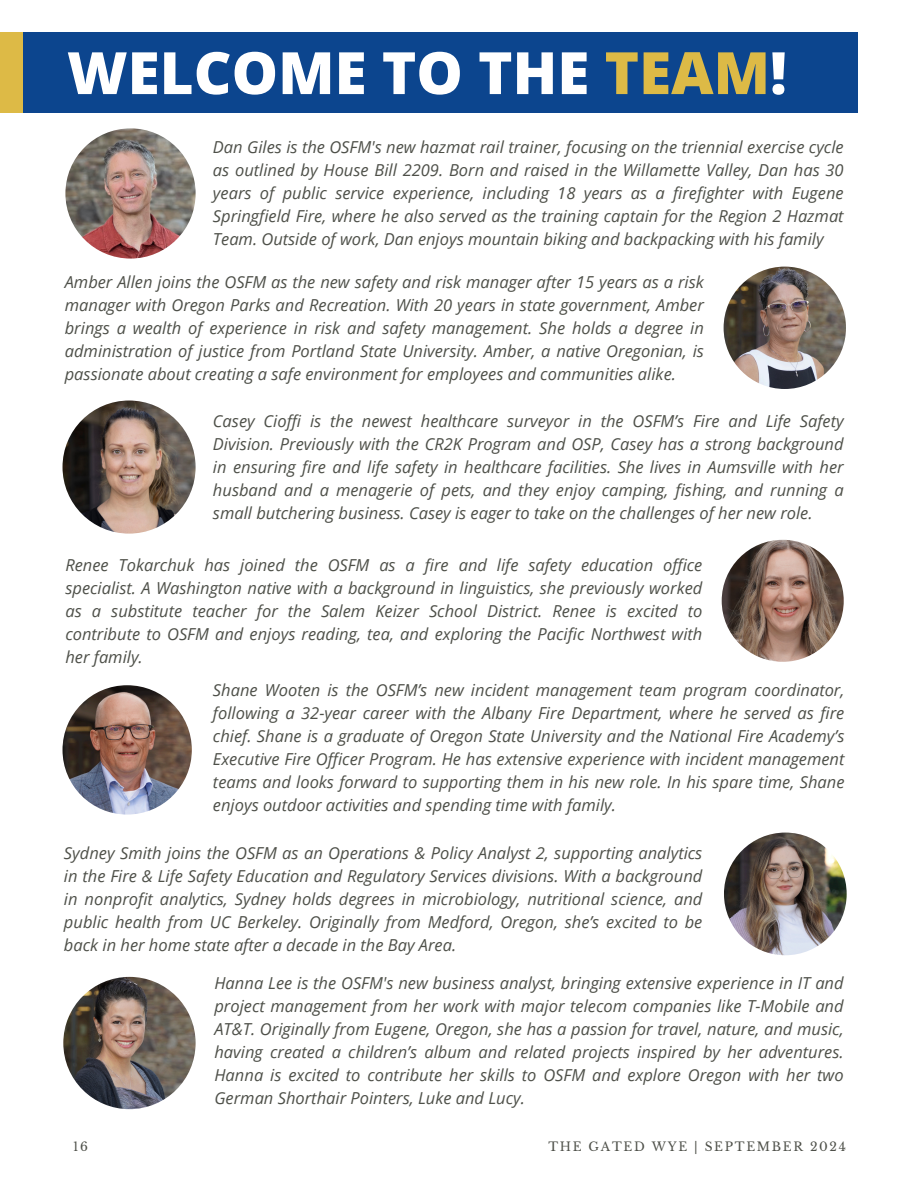
<style>
.page{position:relative;width:918px;height:1188px;background:#fff}
.page>*{position:absolute;margin:0;border:0;box-sizing:border-box;transform-origin:0 0}
.t1{font:800 58.35px "Open Sans";color:#fff}
.t2{font:italic 16.5px/23px "Open Sans";color:#4e5049;text-align:justify}
.t3{font:12.15px "Libre Baskerville";letter-spacing:.14em;color:#4e5049}
.s1{color:#ddba46}
</style>
<div class="page">
<div style="left:0;top:32px;width:858px;height:80px;background:#0c458e"></div>
<div style="left:0;top:32px;width:22px;height:80px;background:#ddba46"></div>
<img style="left:65px;top:128px;width:131px;height:131px;border-radius:50%">
<img style="left:724px;top:267px;width:122px;height:122px;border-radius:50%">
<img style="left:63px;top:401px;width:133px;height:133px;border-radius:50%">
<img style="left:722px;top:540px;width:122px;height:122px;border-radius:50%">
<img style="left:63px;top:685px;width:129px;height:130px;border-radius:50%">
<img style="left:724px;top:833px;width:123px;height:122px;border-radius:50%">
<img style="left:63px;top:977px;width:133px;height:132px;border-radius:50%">
<p class="t1" style="left:67px;top:32px;width:722px">WELCOME TO THE <span class="s1">TEAM</span>!</p>
<p class="t2" style="left:213px;top:136px;width:632px">Dan Giles is the OSFM's new hazmat rail trainer, focusing on the triennial exercise cycle as outlined by House Bill 2209. Born and raised in the Willamette Valley, Dan has 30 years of public service experience, including 18 years as a firefighter with Eugene Springfield Fire, where he also served as the training captain for the Region 2 Hazmat Team. Outside of work, Dan enjoys mountain biking and backpacking with his family</p>
<p class="t2" style="left:65px;top:270px;width:641px">Amber Allen joins the OSFM as the new safety and risk manager after 15 years as a risk manager with Oregon Parks and Recreation. With 20 years in state government, Amber brings a wealth of experience in risk and safety management. She holds a degree in administration of justice from Portland State University. Amber, a native Oregonian, is passionate about creating a safe environment for employees and communities alike.</p>
<h2 class="t2" style="left:213px;top:409px;width:632px">Casey Cioffi is the newest healthcare surveyor in the OSFM’s Fire and Life Safety Division. Previously with the CR2K Program and OSP, Casey has a strong background in ensuring fire and life safety in healthcare facilities. She lives in Aumsville with her husband and a menagerie of pets, and they enjoy camping, fishing, and running a small butchering business. Casey is eager to take on the challenges of her new role.</h2>
<h2 class="t2" style="left:65px;top:553px;width:639px">Renee Tokarchuk has joined the OSFM as a fire and life safety education office specialist. A Washington native with a background in linguistics, she previously worked as a substitute teacher for the Salem Keizer School District. Renee is excited to contribute to OSFM and enjoys reading, tea, and exploring the Pacific Northwest with her family.</h2>
<p class="t2" style="left:213px;top:678px;width:633px">Shane Wooten is the OSFM’s new incident management team program coordinator, following a 32-year career with the Albany Fire Department, where he served as fire chief. Shane is a graduate of Oregon State University and the National Fire Academy’s Executive Fire Officer Program. He has extensive experience with incident management teams and looks forward to supporting them in his new role. In his spare time, Shane enjoys outdoor activities and spending time with family.</p>
<p class="t2" style="left:64px;top:841px;width:640px">Sydney Smith joins the OSFM as an Operations &amp; Policy Analyst 2, supporting analytics in the Fire &amp; Life Safety Education and Regulatory Services divisions. With a background in nonprofit analytics, Sydney holds degrees in microbiology, nutritional science, and public health from UC Berkeley. Originally from Medford, Oregon, she’s excited to be back in her home state after a decade in the Bay Area.</p>
<h2 class="t2" style="left:214px;top:971px;width:631px">Hanna Lee is the OSFM's new business analyst, bringing extensive experience in IT and project management from her work with major telecom companies like T-Mobile and AT&amp;T. Originally from Eugene, Oregon, she has a passion for travel, nature, and music, having created a children’s album and related projects inspired by her adventures.<br>Hanna is excited to contribute her skills to OSFM and explore Oregon with her two German Shorthair Pointers, Luke and Lucy.</h2>
<h2 class="t3" style="left:73px;top:1139px;width:16px">16</h2>
<h2 class="t3" style="left:548px;top:1139px;width:299px">THE GATED WYE | SEPTEMBER 2024</h2>
</div>
